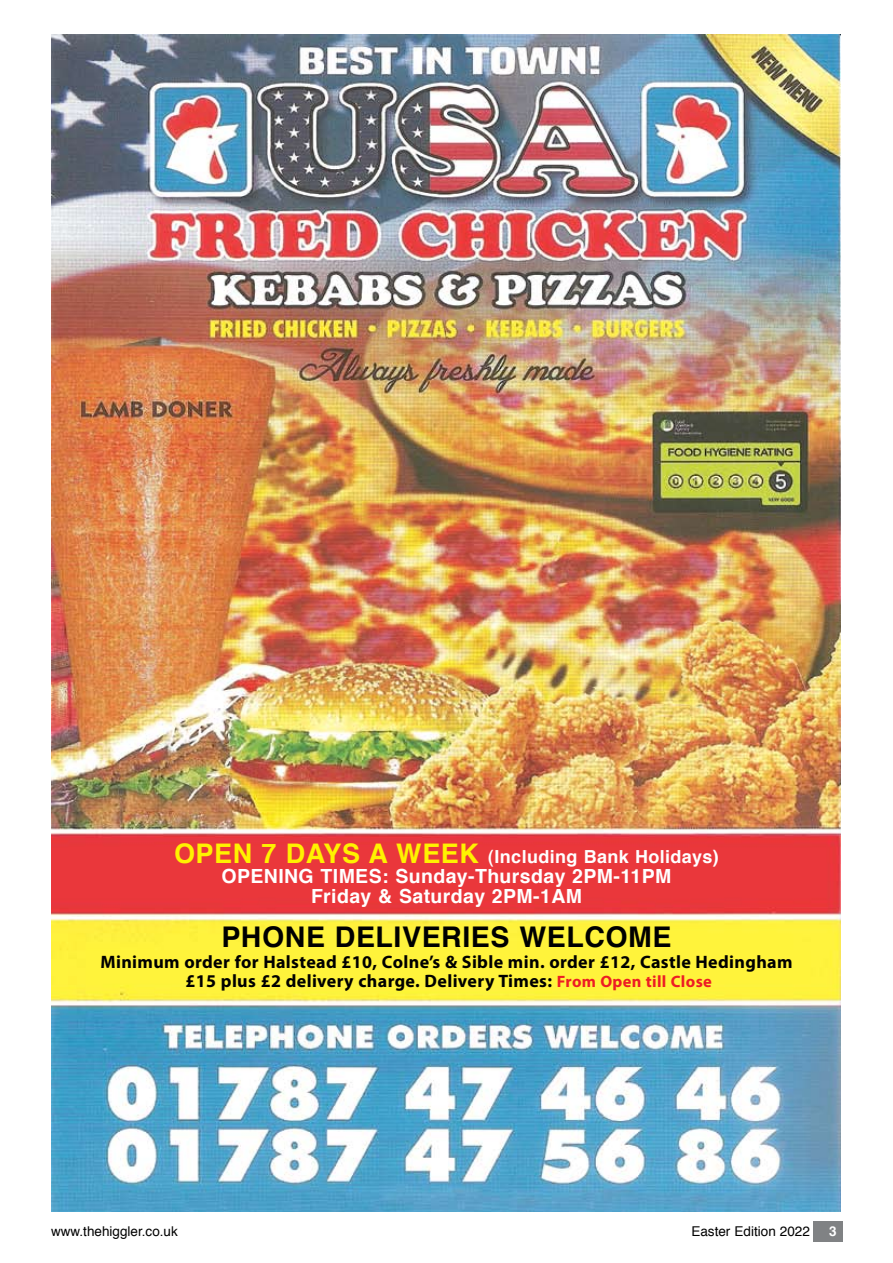
<style>
.page{position:relative;width:893px;height:1263px;background:#fff}
.page>*{position:absolute;margin:0;border:0;box-sizing:border-box;transform-origin:0 0}
.t1{font:700 28.5px "Helvetica";letter-spacing:.02em;color:#000}
.t2{font:700 19.5px/20.2px "Helvetica";letter-spacing:.02em;color:#fff;text-align:center}
.t3{font:700 18px/19.5px "Myriad Pro";letter-spacing:.02em;color:#000;text-align:center}
.t4{font:700 18px "Helvetica";letter-spacing:.02em;color:#fff}
.t5{font:13.5px "Helvetica";color:#000}
.s1{font-size:27px;color:#fff200}
.s2{font-size:16.5px;color:#ed1c24}
</style>
<div class="page">
<div style="left:813px;top:1221px;width:30px;height:21px;background:#808284"></div>
<img style="left:51px;top:34px;width:789px;height:1178px">
<p class="t4" style="left:174px;top:844px;width:546px"><span class="s1">OPEN 7 DAYS A WEEK</span> (Including Bank Holidays)</p>
<p class="t2" style="left:222px;top:867px;width:451px">OPENING TIMES: Sunday-Thursday 2PM-11PM<br>Friday &amp; Saturday 2PM-1AM</p>
<h1 class="t1" style="left:221px;top:917px;width:452px">PHONE DELIVERIES WELCOME</h1>
<p class="t3" style="left:100px;top:951px;width:694px">Minimum order for Halstead £10, Colne’s &amp; Sible min. order £12, Castle Hedingham £15 plus £2 delivery charge. Delivery Times: <span class="s2">From Open till Close</span></p>
<p class="t5" style="left:51px;top:1222px;width:128px">www.thehiggler.co.uk</p>
<p class="t5" style="left:691px;top:1222px;width:120px">Easter Edition 2022</p>
</div>
